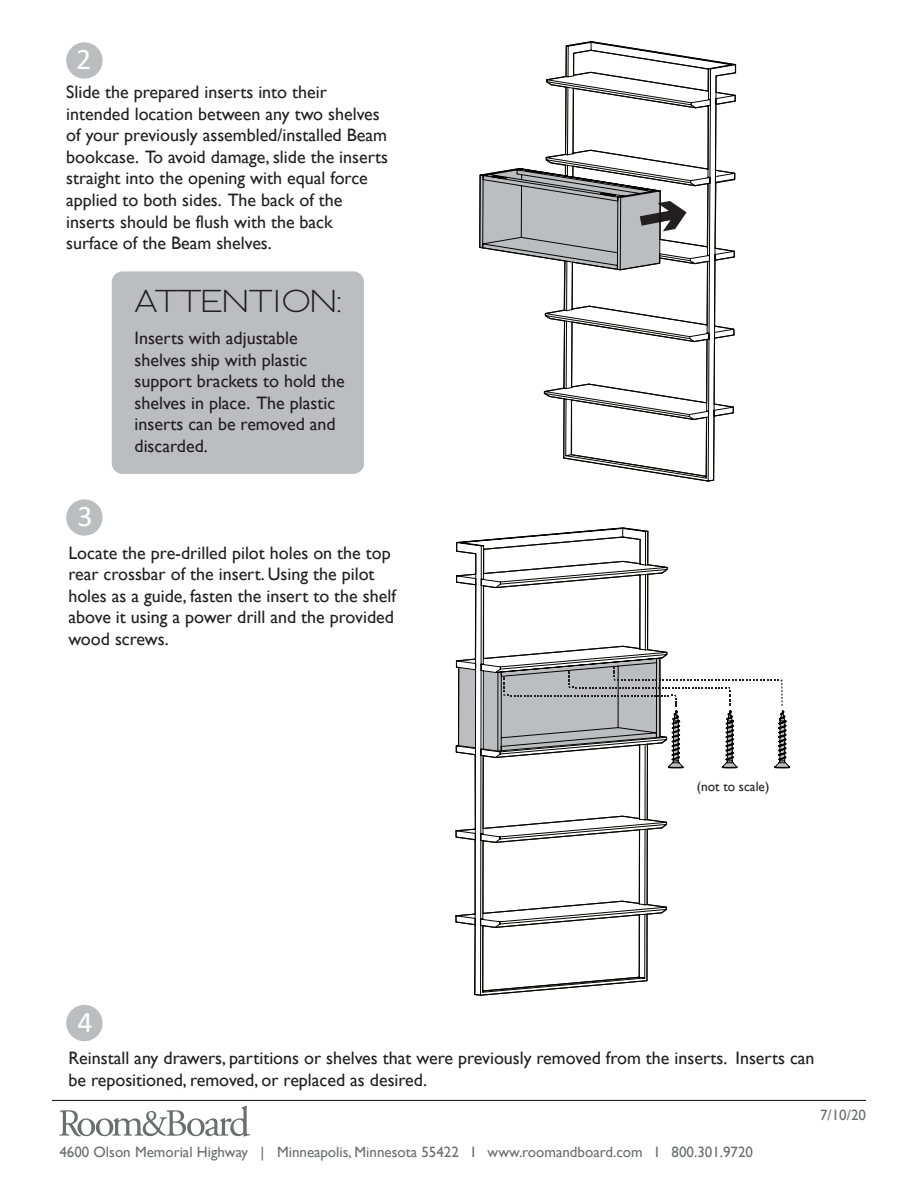
<style>
.page{position:relative;width:918px;height:1188px;background:#fff}
.page>*{position:absolute;margin:0;border:0;box-sizing:border-box;transform-origin:0 0}
.t1{font:300 31.65px "Adrianna Extended";color:#231f20}
.t2{font:30px "Calibri";color:#fff}
.t3{font:18px/21.6px "Gill Sans";color:#231f20}
.t4{font:15px "Gill Sans";color:#6c6d70}
.t5{font:13.5px "Gill Sans";color:#231f20}
</style>
<div class="page">
<svg style="left:59px;top:1106px;width:191px;height:31px"></svg>
<hr style="left:52px;top:1100px;width:814px;height:1px;background:#231f20">
<div style="left:66px;top:42px;width:37px;height:37px;background:#bcbdc0;border-radius:50%"></div>
<div style="left:66px;top:499px;width:37px;height:37px;background:#bcbdc0;border-radius:50%"></div>
<div style="left:66px;top:1005px;width:37px;height:36px;background:#bcbdc0;border-radius:50%"></div>
<svg style="left:479px;top:41px;width:258px;height:441px"></svg>
<svg style="left:480px;top:49px;width:229px;height:429px"></svg>
<div style="left:112px;top:271px;width:252px;height:203px;background:#bcbdc0;border-radius:11px"></div>
<svg style="left:455px;top:527px;width:194px;height:469px"></svg>
<svg style="left:482px;top:536px;width:308px;height:456px"></svg>
<h2 class="t2" style="left:76px;top:38px;width:17px">2</h2>
<p class="t3" style="left:66px;top:81px;width:323px">Slide the prepared inserts into their intended location between any two shelves of your previously assembled/installed Beam bookcase. To avoid damage, slide the inserts straight into the opening with equal force applied to both sides. The back of the inserts should be flush with the back surface of the Beam shelves.</p>
<h1 class="t1" style="left:135px;top:282px;width:209px">ATTENTION:</h1>
<p class="t3" style="left:135px;top:327px;width:212px">Inserts with adjustable shelves ship with plastic support brackets to hold the shelves in place. The plastic inserts can be removed and discarded.</p>
<h2 class="t2" style="left:78px;top:496px;width:17px">3</h2>
<p class="t3" style="left:68px;top:542px;width:329px">Locate the pre-drilled pilot holes on the top rear crossbar of the insert. Using the pilot holes as a guide, fasten the insert to the shelf above it using a power drill and the provided wood screws.</p>
<p class="t5" style="left:697px;top:779px;width:74px">(not to scale)</p>
<h2 class="t2" style="left:78px;top:1001px;width:17px">4</h2>
<p class="t3" style="left:68px;top:1048px;width:748px">Reinstall any drawers, partitions or shelves that were previously removed from the inserts. Inserts can be repositioned, removed, or replaced as desired.</p>
<p class="t4" style="left:59px;top:1143px;width:695px">4600 Olson Memorial Highway | Minneapolis, Minnesota 55422 I www.roomandboard.com I 800.301.9720</p>
<p class="t4" style="left:820px;top:1106px;width:47px">7/10/20</p>
</div>
